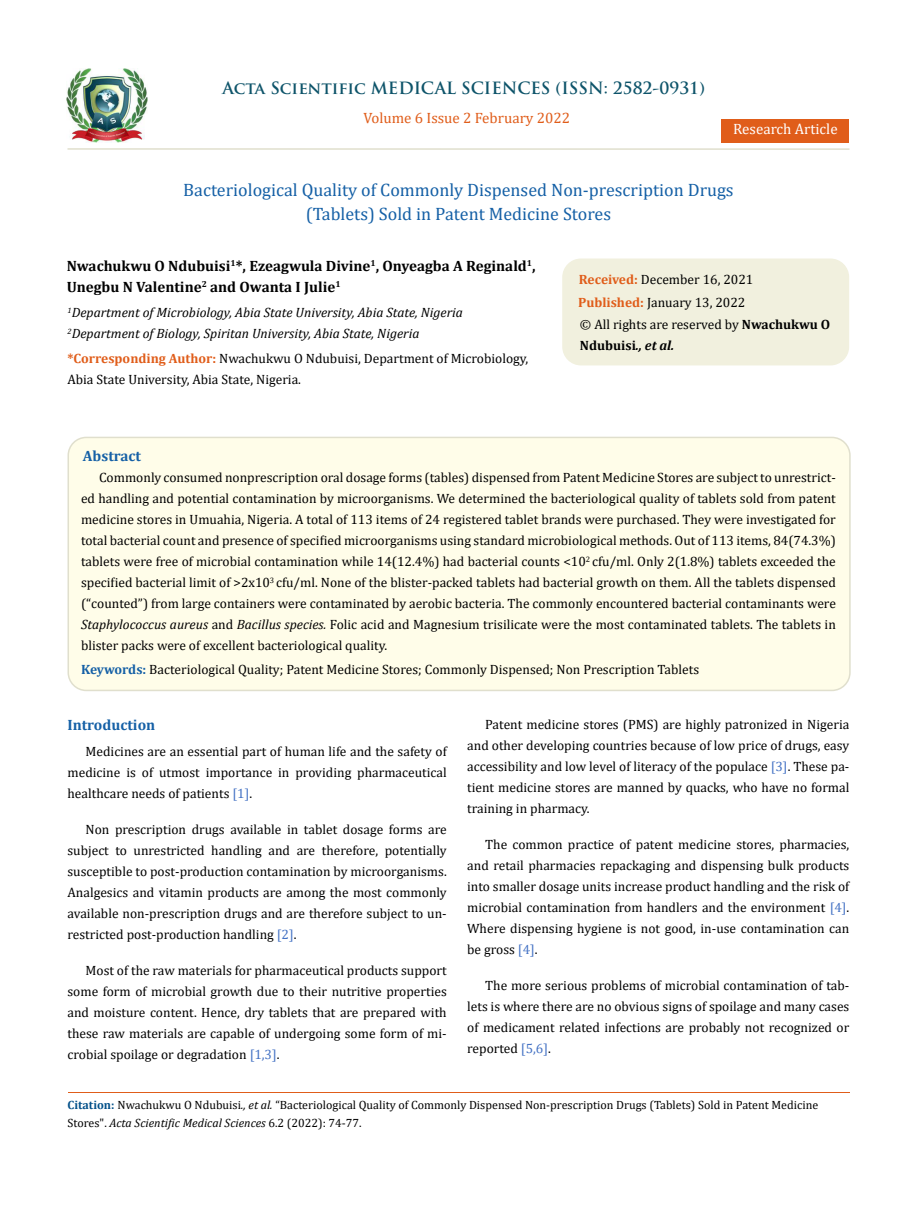
<style>
.page{position:relative;width:917px;height:1206px;background:#fff}
.page>*{position:absolute;margin:0;border:0;box-sizing:border-box;transform-origin:0 0}
.t1{font:18px/24px "Cambria";color:#1560a6;text-align:center}
.t2{font:700 16.5px "Trajan Pro";color:#0e546a}
.t3{font:700 15px/21px "Cambria";color:#000}
.t4{font:15px "Cambria";color:#e05d1a}
.t5{font:700 15px "Cambria";color:#1560a6}
.t6{font:15px "Cambria";color:#fff}
.t7{font:13.5px/21px "Cambria";color:#000;text-align:justify}
.t8{font:italic 13.5px/21px "Cambria";color:#000}
.t9{font:12px/18px "Cambria";color:#000}
.s1{font-weight:700;color:#e05d1a}
.s2{font-weight:700}
.s3{font-weight:700;font-style:italic}
.s4{font-style:italic}
.s5{font-weight:700;color:#1560a6}
.s6{color:#4472c4}
.s7{font-weight:700;color:#035089}
</style>
<div class="page">
<img style="left:67px;top:68px;width:80px;height:74px">
<div style="left:721px;top:119px;width:128px;height:23px;background:#e05d1a"></div>
<div style="left:563px;top:259px;width:285px;height:106px;background:#f1f0de;border-radius:18px"></div>
<div style="left:562px;top:259px;width:287px;height:106px;border:2px solid #f1f0de;border-radius:18px"></div>
<div style="left:68px;top:437px;width:781px;height:253px;background:#fffde9;border-radius:18px"></div>
<div style="left:67px;top:437px;width:783px;height:254px;border:2px solid #e0dfcd;border-radius:18px"></div>
<hr style="left:68px;top:1093px;width:781px;height:1px;background:#e05d1a">
<hr style="left:67px;top:148px;width:782px;height:2px;background:#e0dfcd">
<p class="t2" style="left:222px;top:77px;width:484px">Acta Scientific MEDICAL SCIENCES (ISSN: 2582-0931)</p>
<p class="t4" style="left:363px;top:109px;width:208px">Volume 6 Issue 2 February 2022</p>
<p class="t6" style="left:733px;top:120px;width:106px">Research Article</p>
<h1 class="t1" style="left:183px;top:178px;width:552px">Bacteriological Quality of Commonly Dispensed Non-prescription Drugs (Tablets) Sold in Patent Medicine Stores</h1>
<p class="t3" style="left:67px;top:255px;width:470px">Nwachukwu O Ndubuisi<sup>1</sup>*, Ezeagwula Divine<sup>1</sup>, Onyeagba A Reginald<sup>1</sup>,<br>Unegbu N Valentine<sup>2</sup> and Owanta I Julie<sup>1</sup></p>
<p class="t8" style="left:67px;top:302px;width:397px"><sup>1</sup>Department of Microbiology, Abia State University, Abia State, Nigeria<br><sup>2</sup>Department of Biology, Spiritan University, Abia State, Nigeria</p>
<p class="t7" style="left:67px;top:348px;width:462px"><span class="s1">*Corresponding Author:</span> Nwachukwu O Ndubuisi, Department of Microbiology,<br>Abia State University, Abia State, Nigeria.</p>
<p class="t7" style="left:578px;top:268px;width:177px;line-height:23px"><span class="s1">Received:</span> December 16, 2021<br><span class="s1">Published:</span> January 13, 2022</p>
<p class="t7" style="left:580px;top:313px;width:252px">© All rights are reserved by <span class="s2">Nwachukwu O<br>Ndubuisi</span><span class="s3">., et al.</span></p>
<p class="t5" style="left:83px;top:445px;width:60px">Abstract</p>
<p class="t7" style="left:81px;top:467px;width:756px;text-indent:18px">Commonly consumed nonprescription oral dosage forms (tables) dispensed from Patent Medicine Stores are subject to unrestrict&shy;ed handling and potential contamination by microorganisms. We determined the bacteriological quality of tablets sold from patent medicine stores in Umuahia, Nigeria. A total of 113 items of 24 registered tablet brands were purchased. They were investigated for total bacterial count and presence of specified microorganisms using standard microbiological methods. Out of 113 items, 84(74.3%) tablets were free of microbial contamination while 14(12.4%) had bacterial counts &lt;10<sup>2</sup> cfu/ml. Only 2(1.8%) tablets exceeded the specified bacterial limit of &gt;2x10<sup>3</sup> cfu/ml. None of the blister-packed tablets had bacterial growth on them. All the tablets dispensed (“counted”) from large containers were contaminated by aerobic bacteria. The commonly encountered bacterial contaminants were <span class="s4">Staphylococcus aureus</span> and <span class="s4">Bacillus species.</span> Folic acid and Magnesium trisilicate were the most contaminated tablets. The tablets in blister packs were of excellent bacteriological quality.</p>
<p class="t7" style="left:81px;top:659px;width:619px"><span class="s5">Keywords:</span> Bacteriological Quality; Patent Medicine Stores; Commonly Dispensed; Non Prescription Tablets</p>
<p class="t5" style="left:67px;top:714px;width:89px">Introduction</p>
<p class="t7" style="left:67px;top:741px;width:381px;text-indent:18px">Medicines are an essential part of human life and the safety of medicine is of utmost importance in providing pharmaceutical healthcare needs of patients <span class="s6">[1]</span>.</p>
<p class="t7" style="left:67px;top:819px;width:381px;text-indent:18px">Non prescription drugs available in tablet dosage forms are subject to unrestricted handling and are therefore, potentially susceptible to post-production contamination by microorganisms.<br>Analgesics and vitamin products are among the most commonly available non-prescription drugs and are therefore subject to un&shy;restricted post-production handling <span class="s6">[2]</span>.</p>
<p class="t7" style="left:67px;top:960px;width:381px;text-indent:18px">Most of the raw materials for pharmaceutical products support some form of microbial growth due to their nutritive properties and moisture content. Hence, dry tablets that are prepared with these raw materials are capable of undergoing some form of mi&shy;crobial spoilage or degradation <span class="s6">[1,3]</span>.</p>
<p class="t7" style="left:467px;top:714px;width:384px;text-indent:18px">Patent medicine stores (PMS) are highly patronized in Nigeria and other developing countries because of low price of drugs, easy accessibility and low level of literacy of the populace <span class="s6">[3]</span>. These pa&shy;tient medicine stores are manned by quacks, who have no formal training in pharmacy.</p>
<p class="t7" style="left:467px;top:834px;width:384px;text-indent:18px">The common practice of patent medicine stores, pharmacies, and retail pharmacies repackaging and dispensing bulk products into smaller dosage units increase product handling and the risk of microbial contamination from handlers and the environment <span class="s6">[4]</span>.<br>Where dispensing hygiene is not good, in-use contamination can be gross <span class="s6">[4]</span>.</p>
<p class="t7" style="left:467px;top:975px;width:384px;text-indent:18px">The more serious problems of microbial contamination of tab&shy;lets is where there are no obvious signs of spoilage and many cases of medicament related infections are probably not recognized or reported <span class="s6">[5,6]</span>.</p>
<p class="t9" style="left:68px;top:1096px;width:752px"><span class="s7">Citation:</span> Nwachukwu O Ndubuisi<span class="s4">., et al.</span> “Bacteriological Quality of Commonly Dispensed Non-prescription Drugs (Tablets) Sold in Patent Medicine<br>Stores". <span class="s4">Acta Scientific Medical Sciences</span> 6.2 (2022): 74-77.</p>
</div>
